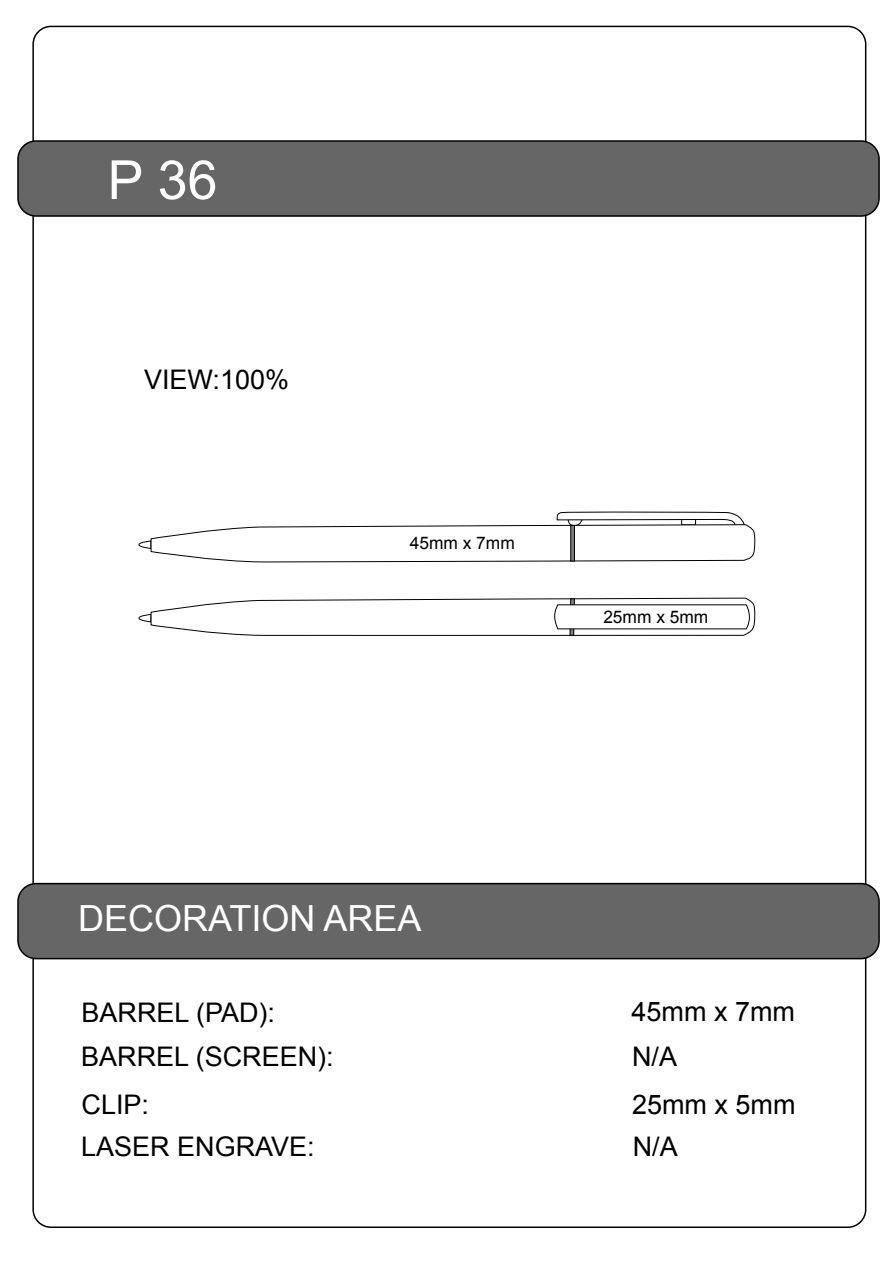
<style>
.page{position:relative;width:893px;height:1263px;background:#fff}
.page>*{position:absolute;margin:0;border:0;box-sizing:border-box;transform-origin:0 0}
.t1{font:54px "Arial";color:#fff}
.t2{font:36px "Arial";color:#fff}
.t3{font:27px/44.5px "Arial";color:#000}
.t4{font:17.4px "Arial";color:#000}
</style>
<div class="page">
<div style="left:18px;top:141px;width:861px;height:75px;background:#666;border-radius:18px"></div>
<div style="left:17px;top:140px;width:863px;height:77px;border:2px solid #000;border-radius:18px"></div>
<div style="left:18px;top:884px;width:861px;height:75px;background:#666;border-radius:18px"></div>
<div style="left:17px;top:883px;width:863px;height:76px;border:2px solid #000;border-radius:18px"></div>
<svg style="left:138px;top:511px;width:618px;height:125px"></svg>
<h1 class="t1" style="left:108px;top:145px;width:112px">P 36</h1>
<p class="t3" style="left:144px;top:357px;width:147px">VIEW:100%</p>
<p class="t4" style="left:410px;top:532px;width:107px">45mm x 7mm</p>
<p class="t4" style="left:603px;top:605px;width:107px">25mm x 5mm</p>
<h2 class="t2" style="left:78px;top:895px;width:345px">DECORATION AREA</h2>
<p class="t3" style="left:81px;top:990px;width:254px">BARREL (PAD):<br>BARREL (SCREEN):</p>
<p class="t3" style="left:81px;top:1083px;width:235px;line-height:42.5px">CLIP:<br>LASER ENGRAVE:</p>
<p class="t3" style="left:632px;top:990px;width:165px">45mm x 7mm</p>
<p class="t3" style="left:632px;top:1035px;width:47px">N/A</p>
<p class="t3" style="left:632px;top:1082px;width:165px">25mm x 5mm</p>
<p class="t3" style="left:633px;top:1125px;width:47px">N/A</p>
</div>
